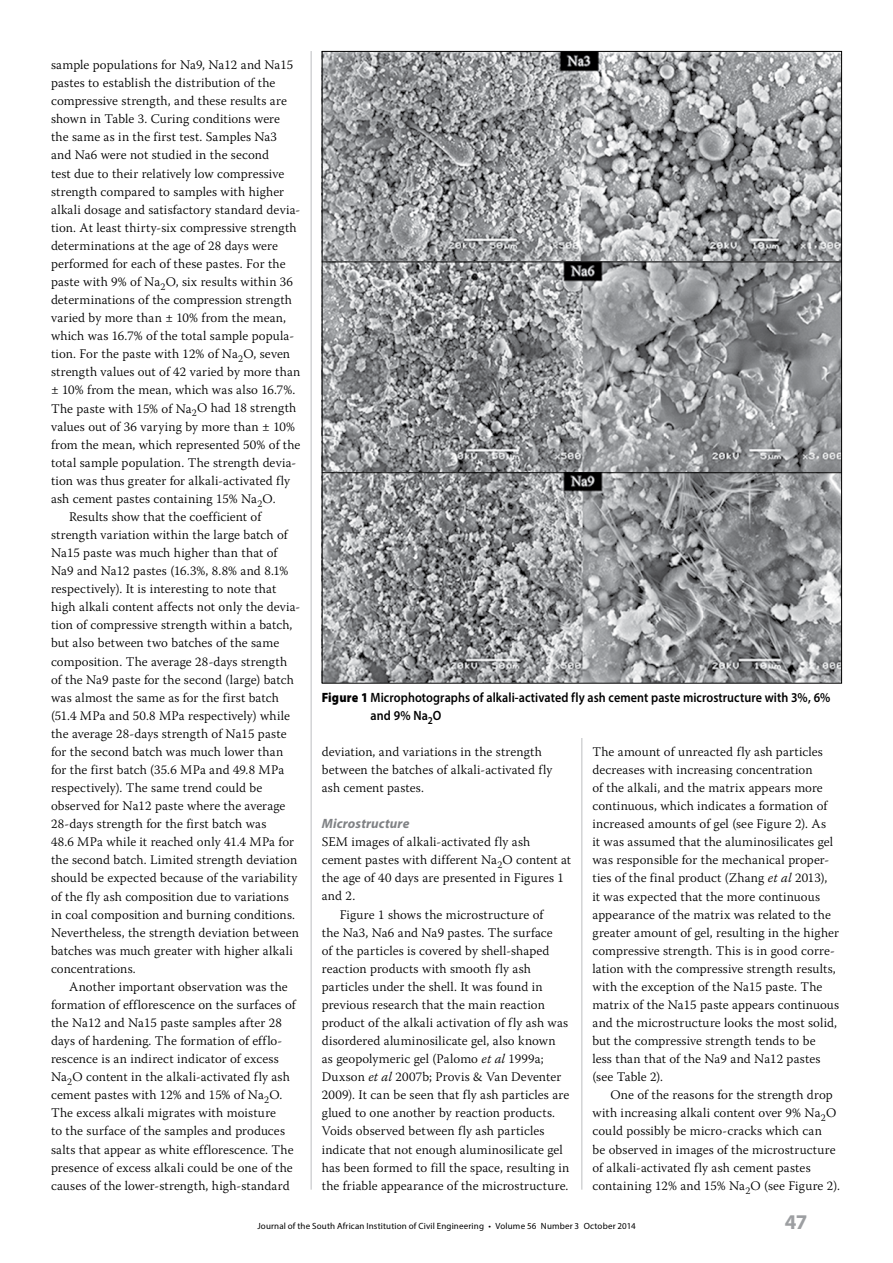
<style>
.page{position:relative;width:893px;height:1263px;background:#fff}
.page>*{position:absolute;margin:0;border:0;box-sizing:border-box;transform-origin:0 0}
.t1{font:700 21px "Myriad Pro";color:#9d9fa2}
.t2{font:600 13.5px/18.1px "Myriad Pro";letter-spacing:.005em;color:#000;scale:.9 1}
.t3{font:italic 700 13.5px "Myriad Pro";letter-spacing:.01em;color:#808285}
.t4{font:300 13.2px/18px "Warnock Pro";letter-spacing:.01em;color:#000}
.t5{font:9px "Myriad Pro";letter-spacing:.02em;color:#000}
.s1{font-weight:900}
.s2{font-style:italic}
</style>
<div class="page">
<hr style="left:311px;top:51px;width:1px;height:1138px;background:#bcbec0">
<hr style="left:581px;top:51px;width:1px;height:1138px;background:#bcbec0">
<img style="left:324px;top:53px;width:516px;height:629px">
<hr style="left:322px;top:261px;width:520px;height:1px;background:#000">
<hr style="left:322px;top:472px;width:520px;height:1px;background:#000">
<p class="t4" style="left:51px;top:56px;width:244px">sample populations for Na9, Na12 and Na15</p>
<p class="t4" style="left:51px;top:74px;width:226px">pastes to establish the distribution of the</p>
<p class="t4" style="left:51px;top:92px;width:237px">compressive strength, and these results are</p>
<p class="t4" style="left:51px;top:110px;width:231px">shown in Table 3. Curing conditions were</p>
<p class="t4" style="left:51px;top:128px;width:228px">the same as in the first test. Samples Na3</p>
<p class="t4" style="left:51px;top:146px;width:220px">and Na6 were not studied in the second</p>
<p class="t4" style="left:51px;top:164px;width:235px">test due to their relatively low compressive</p>
<p class="t4" style="left:51px;top:182px;width:235px">strength compared to samples with higher</p>
<p class="t4" style="left:51px;top:200px;width:251px">alkali dosage and satisfactory standard devia-</p>
<p class="t4" style="left:51px;top:218px;width:247px">tion. At least thirty-six compressive strength</p>
<p class="t4" style="left:51px;top:236px;width:228px">determinations at the age of 28 days were</p>
<p class="t4" style="left:51px;top:254px;width:236px">performed for each of these pastes. For the</p>
<p class="t4" style="left:51px;top:272px;width:244px">paste with 9% of Na<sub>2</sub>O, six results within 36</p>
<p class="t4" style="left:51px;top:290px;width:243px">determinations of the compression strength</p>
<p class="t4" style="left:51px;top:309px;width:237px">varied by more than ± 10% from the mean,</p>
<p class="t4" style="left:51px;top:327px;width:245px">which was 16.7% of the total sample popula-</p>
<p class="t4" style="left:51px;top:345px;width:241px">tion. For the paste with 12% of Na<sub>2</sub>O, seven</p>
<p class="t4" style="left:51px;top:363px;width:251px">strength values out of 42 varied by more than</p>
<p class="t4" style="left:51px;top:381px;width:246px">± 10% from the mean, which was also 16.7%.</p>
<p class="t4" style="left:51px;top:399px;width:247px">The paste with 15% of Na<sub>2</sub>O had 18 strength</p>
<p class="t4" style="left:51px;top:417px;width:245px">values out of 36 varying by more than ± 10%</p>
<p class="t4" style="left:51px;top:435px;width:251px">from the mean, which represented 50% of the</p>
<p class="t4" style="left:51px;top:453px;width:247px">total sample population. The strength devia-</p>
<p class="t4" style="left:51px;top:471px;width:241px">tion was thus greater for alkali-activated fly</p>
<p class="t4" style="left:51px;top:489px;width:226px">ash cement pastes containing 15% Na<sub>2</sub>O.</p>
<p class="t4" style="left:69px;top:507px;width:194px">Results show that the coefficient of</p>
<p class="t4" style="left:51px;top:525px;width:238px">strength variation within the large batch of</p>
<p class="t4" style="left:51px;top:543px;width:228px">Na15 paste was much higher than that of</p>
<p class="t4" style="left:51px;top:562px;width:239px">Na9 and Na12 pastes (16.3%, 8.8% and 8.1%</p>
<p class="t4" style="left:51px;top:580px;width:227px">respectively). It is interesting to note that</p>
<p class="t4" style="left:51px;top:598px;width:251px">high alkali content affects not only the devia-</p>
<p class="t4" style="left:51px;top:616px;width:243px">tion of compressive strength within a batch,</p>
<p class="t4" style="left:51px;top:634px;width:230px">but also between two batches of the same</p>
<p class="t4" style="left:51px;top:652px;width:238px">composition. The average 28-days strength</p>
<p class="t4" style="left:51px;top:670px;width:244px">of the Na9 paste for the second (large) batch</p>
<p class="t4" style="left:51px;top:688px;width:229px">was almost the same as for the first batch</p>
<p class="t4" style="left:51px;top:706px;width:240px">(51.4 MPa and 50.8 MPa respectively) while</p>
<p class="t4" style="left:51px;top:724px;width:237px">the average 28-days strength of Na15 paste</p>
<p class="t4" style="left:51px;top:742px;width:234px">for the second batch was much lower than</p>
<p class="t4" style="left:51px;top:760px;width:235px">for the first batch (35.6 MPa and 49.8 MPa</p>
<p class="t4" style="left:51px;top:778px;width:213px">respectively). The same trend could be</p>
<p class="t4" style="left:51px;top:796px;width:236px">observed for Na12 paste where the average</p>
<p class="t4" style="left:51px;top:815px;width:217px">28-days strength for the first batch was</p>
<p class="t4" style="left:51px;top:833px;width:245px">48.6 MPa while it reached only 41.4 MPa for</p>
<p class="t4" style="left:51px;top:851px;width:248px">the second batch. Limited strength deviation</p>
<p class="t4" style="left:51px;top:869px;width:248px">should be expected because of the variability</p>
<p class="t4" style="left:51px;top:887px;width:239px">of the fly ash composition due to variations</p>
<p class="t4" style="left:51px;top:905px;width:246px">in coal composition and burning conditions.</p>
<p class="t4" style="left:51px;top:923px;width:249px">Nevertheless, the strength deviation between</p>
<p class="t4" style="left:51px;top:941px;width:243px">batches was much greater with higher alkali</p>
<p class="t4" style="left:51px;top:959px;width:86px">concentrations.</p>
<p class="t4" style="left:69px;top:977px;width:220px">Another important observation was the</p>
<p class="t4" style="left:51px;top:995px;width:246px">formation of efflorescence on the surfaces of</p>
<p class="t4" style="left:51px;top:1013px;width:232px">the Na12 and Na15 paste samples after 28</p>
<p class="t4" style="left:51px;top:1031px;width:233px">days of hardening. The formation of efflo-</p>
<p class="t4" style="left:51px;top:1050px;width:229px">rescence is an indirect indicator of excess</p>
<p class="t4" style="left:51px;top:1068px;width:240px">Na<sub>2</sub>O content in the alkali-activated fly ash</p>
<p class="t4" style="left:51px;top:1086px;width:233px">cement pastes with 12% and 15% of Na<sub>2</sub>O.</p>
<p class="t4" style="left:51px;top:1104px;width:227px">The excess alkali migrates with moisture</p>
<p class="t4" style="left:51px;top:1122px;width:235px">to the surface of the samples and produces</p>
<p class="t4" style="left:51px;top:1140px;width:244px">salts that appear as white efflorescence. The</p>
<p class="t4" style="left:51px;top:1158px;width:243px">presence of excess alkali could be one of the</p>
<p class="t4" style="left:51px;top:1176px;width:240px">causes of the lower-strength, high-standard</p>
<p class="t2" style="left:371px;top:688px;width:512px;text-indent:-49px"><span class="s1">Figure 1</span> Microphotographs of alkali-activated fly ash cement paste microstructure with 3%, 6% and 9% Na<sub>2</sub>O</p>
<p class="t4" style="left:322px;top:742px;width:232px">deviation, and variations in the strength between the batches of alkali-activated fly ash cement pastes.</p>
<p class="t3" style="left:322px;top:815px;width:89px">Microstructure</p>
<p class="t4" style="left:322px;top:833px;width:210px">SEM images of alkali-activated fly ash</p>
<p class="t4" style="left:322px;top:851px;width:251px">cement pastes with different Na<sub>2</sub>O content at</p>
<p class="t4" style="left:322px;top:869px;width:244px">the age of 40 days are presented in Figures 1</p>
<p class="t4" style="left:322px;top:887px;width:35px">and 2.</p>
<p class="t4" style="left:340px;top:905px;width:205px">Figure 1 shows the microstructure of</p>
<p class="t4" style="left:322px;top:923px;width:233px">the Na3, Na6 and Na9 pastes. The surface</p>
<p class="t4" style="left:322px;top:941px;width:229px">of the particles is covered by shell-shaped</p>
<p class="t4" style="left:322px;top:959px;width:211px">reaction products with smooth fly ash</p>
<p class="t4" style="left:322px;top:977px;width:223px">particles under the shell. It was found in</p>
<p class="t4" style="left:322px;top:995px;width:225px">previous research that the main reaction</p>
<p class="t4" style="left:322px;top:1013px;width:248px">product of the alkali activation of fly ash was</p>
<p class="t4" style="left:322px;top:1031px;width:235px">disordered aluminosilicate gel, also known</p>
<p class="t4" style="left:322px;top:1049px;width:223px">as geopolymeric gel (Palomo <span class="s2">et al</span> 1999a;</p>
<p class="t4" style="left:322px;top:1068px;width:241px">Duxson <span class="s2">et al</span> 2007b; Provis &amp; Van Deventer</p>
<p class="t4" style="left:322px;top:1086px;width:249px">2009). It can be seen that fly ash particles are</p>
<p class="t4" style="left:322px;top:1104px;width:235px">glued to one another by reaction products.</p>
<p class="t4" style="left:322px;top:1122px;width:224px">Voids observed between fly ash particles</p>
<p class="t4" style="left:322px;top:1140px;width:242px">indicate that not enough aluminosilicate gel</p>
<p class="t4" style="left:322px;top:1158px;width:249px">has been formed to fill the space, resulting in</p>
<p class="t4" style="left:322px;top:1176px;width:248px">the friable appearance of the microstructure.</p>
<p class="t4" style="left:592px;top:742px;width:248px">The amount of unreacted fly ash particles decreases with increasing concentration<br>of the alkali, and the matrix appears more continuous, which indicates a formation of increased amounts of gel (see Figure 2). As<br>it was assumed that the aluminosilicates gel was responsible for the mechanical proper&shy;ties of the final product (Zhang <span class="s2">et al</span> 2013),<br>it was expected that the more continuous appearance of the matrix was related to the greater amount of gel, resulting in the higher compressive strength. This is in good corre&shy;lation with the compressive strength results, with the exception of the Na15 paste. The matrix of the Na15 paste appears continuous and the microstructure looks the most solid, but the compressive strength tends to be<br>less than that of the Na9 and Na12 pastes (see Table 2).</p>
<p class="t4" style="left:592px;top:1086px;width:249px;text-indent:18px">One of the reasons for the strength drop with increasing alkali content over 9% Na<sub>2</sub>O could possibly be micro-cracks which can<br>be observed in images of the microstructure of alkali-activated fly ash cement pastes containing 12% and 15% Na<sub>2</sub>O (see Figure 2).</p>
<p class="t5" style="left:257px;top:1220px;width:380px">Journal of the South African Institution of Civil Engineering • Volume 56 Number 3 October 2014</p>
<h1 class="t1" style="left:785px;top:1208px;width:24px">47</h1>
</div>
